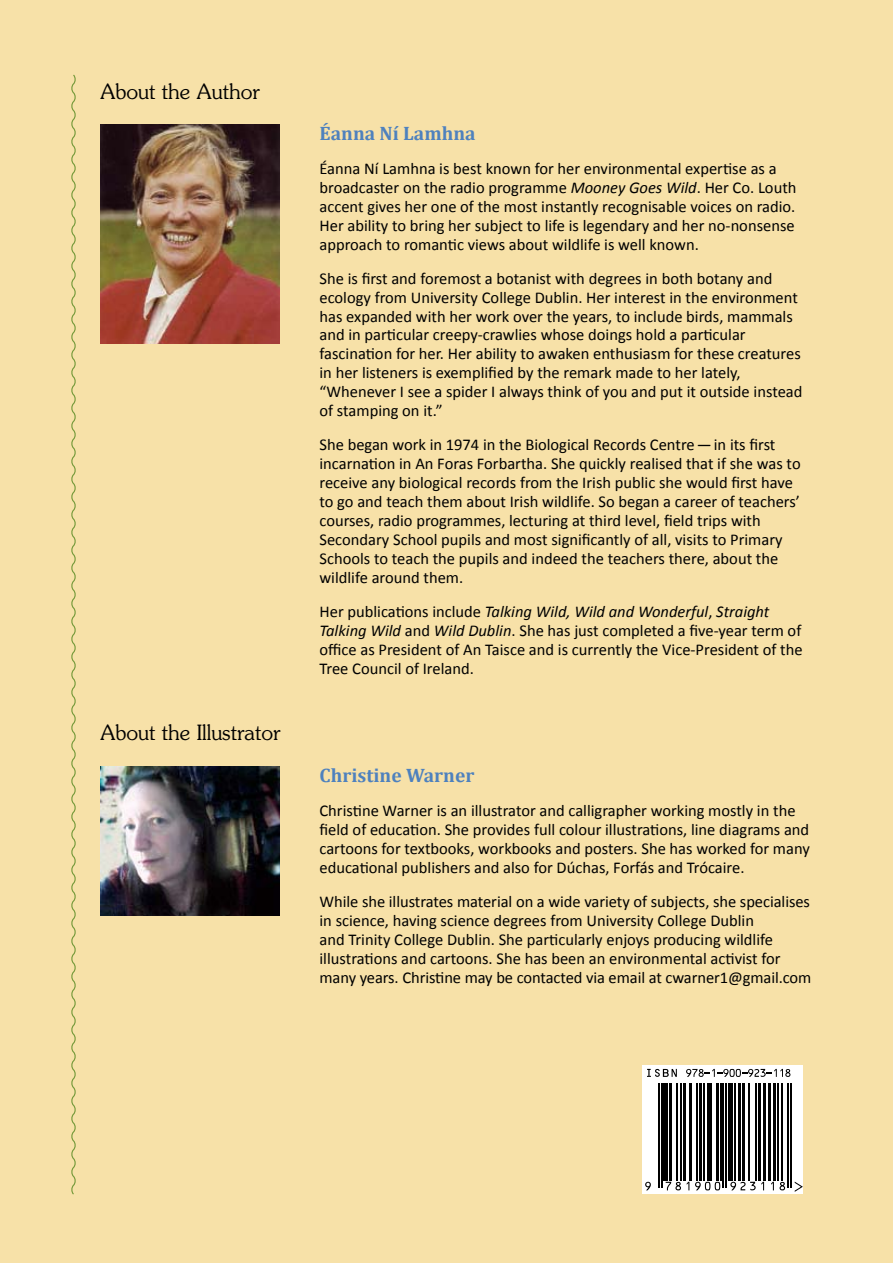
<style>
.page{position:relative;width:893px;height:1263px;background:#f7e1a8}
.page>*{position:absolute;margin:0;border:0;box-sizing:border-box;transform-origin:0 0}
.t1{font:300 21px "Souvenir";color:#000}
.t2{font:700 19.5px "Cambria";color:#4e81be}
.t3{font:16.5px/18.9px "Calibri";color:#000}
.s1{font-style:italic}
</style>
<div class="page">
<img style="left:100px;top:125px;width:180px;height:218px">
<img style="left:100px;top:766px;width:180px;height:149px">
<svg style="left:71px;top:74px;width:5px;height:1121px"></svg>
<div style="left:643px;top:1066px;width:160px;height:128px;background:#fff"></div>
<hr style="left:658px;top:1083px;width:2px;height:104px;background:#000">
<hr style="left:661px;top:1083px;width:1px;height:104px;background:#000">
<hr style="left:664px;top:1083px;width:4px;height:97px;background:#000">
<hr style="left:669px;top:1083px;width:3px;height:97px;background:#000">
<hr style="left:676px;top:1083px;width:2px;height:97px;background:#000">
<hr style="left:681px;top:1083px;width:1px;height:97px;background:#000">
<hr style="left:683px;top:1083px;width:3px;height:97px;background:#000">
<hr style="left:689px;top:1083px;width:3px;height:97px;background:#000">
<hr style="left:696px;top:1083px;width:1px;height:97px;background:#000">
<hr style="left:699px;top:1083px;width:3px;height:97px;background:#000">
<hr style="left:703px;top:1083px;width:1px;height:97px;background:#000">
<hr style="left:707px;top:1083px;width:4px;height:97px;background:#000">
<hr style="left:716px;top:1083px;width:2px;height:97px;background:#000">
<hr style="left:720px;top:1083px;width:1px;height:97px;background:#000">
<hr style="left:723px;top:1083px;width:1px;height:104px;background:#000">
<hr style="left:725px;top:1083px;width:2px;height:104px;background:#000">
<hr style="left:728px;top:1083px;width:4px;height:97px;background:#000">
<hr style="left:734px;top:1083px;width:1px;height:97px;background:#000">
<hr style="left:738px;top:1083px;width:3px;height:97px;background:#000">
<hr style="left:742px;top:1083px;width:3px;height:97px;background:#000">
<hr style="left:748px;top:1083px;width:1px;height:97px;background:#000">
<hr style="left:755px;top:1083px;width:1px;height:97px;background:#000">
<hr style="left:758px;top:1083px;width:3px;height:97px;background:#000">
<hr style="left:763px;top:1083px;width:3px;height:97px;background:#000">
<hr style="left:768px;top:1083px;width:2px;height:97px;background:#000">
<hr style="left:773px;top:1083px;width:3px;height:97px;background:#000">
<hr style="left:777px;top:1083px;width:2px;height:97px;background:#000">
<hr style="left:782px;top:1083px;width:1px;height:97px;background:#000">
<hr style="left:787px;top:1083px;width:2px;height:104px;background:#000">
<hr style="left:790px;top:1083px;width:1px;height:104px;background:#000">
<svg style="left:795px;top:1182px;width:8px;height:10px"></svg>
<svg style="left:647px;top:1069px;width:30px;height:8px"></svg>
<svg style="left:686px;top:1069px;width:104px;height:8px"></svg>
<svg style="left:645px;top:1182px;width:6px;height:8px"></svg>
<svg style="left:666px;top:1182px;width:15px;height:8px"></svg>
<svg style="left:695px;top:1182px;width:25px;height:8px"></svg>
<svg style="left:730px;top:1182px;width:34px;height:8px"></svg>
<svg style="left:771px;top:1182px;width:3px;height:8px"></svg>
<svg style="left:780px;top:1182px;width:5px;height:8px"></svg>
<p class="t1" style="left:100px;top:79px;width:161px">About the Author</p>
<p class="t1" style="left:100px;top:720px;width:182px">About the Illustrator</p>
<p class="t2" style="left:320px;top:121px;width:158px">Éanna Ní Lamhna</p>
<p class="t3" style="left:320px;top:158px;width:478px">Éanna Ní Lamhna is best known for her environmental expertise as a broadcaster on the radio programme <span class="s1">Mooney Goes Wild</span>. Her Co. Louth accent gives her one of the most instantly recognisable voices on radio.<br>Her ability to bring her subject to life is legendary and her no-nonsense approach to romantic views about wildlife is well known.</p>
<p class="t3" style="left:320px;top:268px;width:484px">She is first and foremost a botanist with degrees in both botany and ecology from University College Dublin. Her interest in the environment has expanded with her work over the years, to include birds, mammals and in particular creepy-crawlies whose doings hold a particular fascination for her. Her ability to awaken enthusiasm for these creatures in her listeners is exemplified by the remark made to her lately, “Whenever I see a spider I always think of you and put it outside instead of stamping on it.”</p>
<p class="t3" style="left:320px;top:435px;width:483px">She began work in 1974 in the Biological Records Centre—in its first incarnation in An Foras Forbartha. She quickly realised that if she was to receive any biological records from the Irish public she would first have to go and teach them about Irish wildlife. So began a career of teachers’ courses, radio programmes, lecturing at third level, field trips with Secondary School pupils and most significantly of all, visits to Primary Schools to teach the pupils and indeed the teachers there, about the wildlife around them.</p>
<p class="t3" style="left:320px;top:601px;width:485px">Her publications include <span class="s1">Talking Wild, Wild and Wonderful</span>, <span class="s1">Straight Talking Wild</span> and <span class="s1">Wild Dublin</span>. She has just completed a five-year term of office as President of An Taisce and is currently the Vice-President of the Tree Council of Ireland.</p>
<p class="t2" style="left:320px;top:763px;width:156px">Christine Warner</p>
<p class="t3" style="left:320px;top:800px;width:492px">Christine Warner is an illustrator and calligrapher working mostly in the field of education. She provides full colour illustrations, line diagrams and cartoons for textbooks, workbooks and posters. She has worked for many educational publishers and also for Dúchas, Forfás and Trócaire.</p>
<p class="t3" style="left:320px;top:891px;width:493px">While she illustrates material on a wide variety of subjects, she specialises in science, having science degrees from University College Dublin<br>and Trinity College Dublin. She particularly enjoys producing wildlife illustrations and cartoons. She has been an environmental activist for many years. Christine may be contacted via email at cwarner1@gmail.com</p>
</div>
